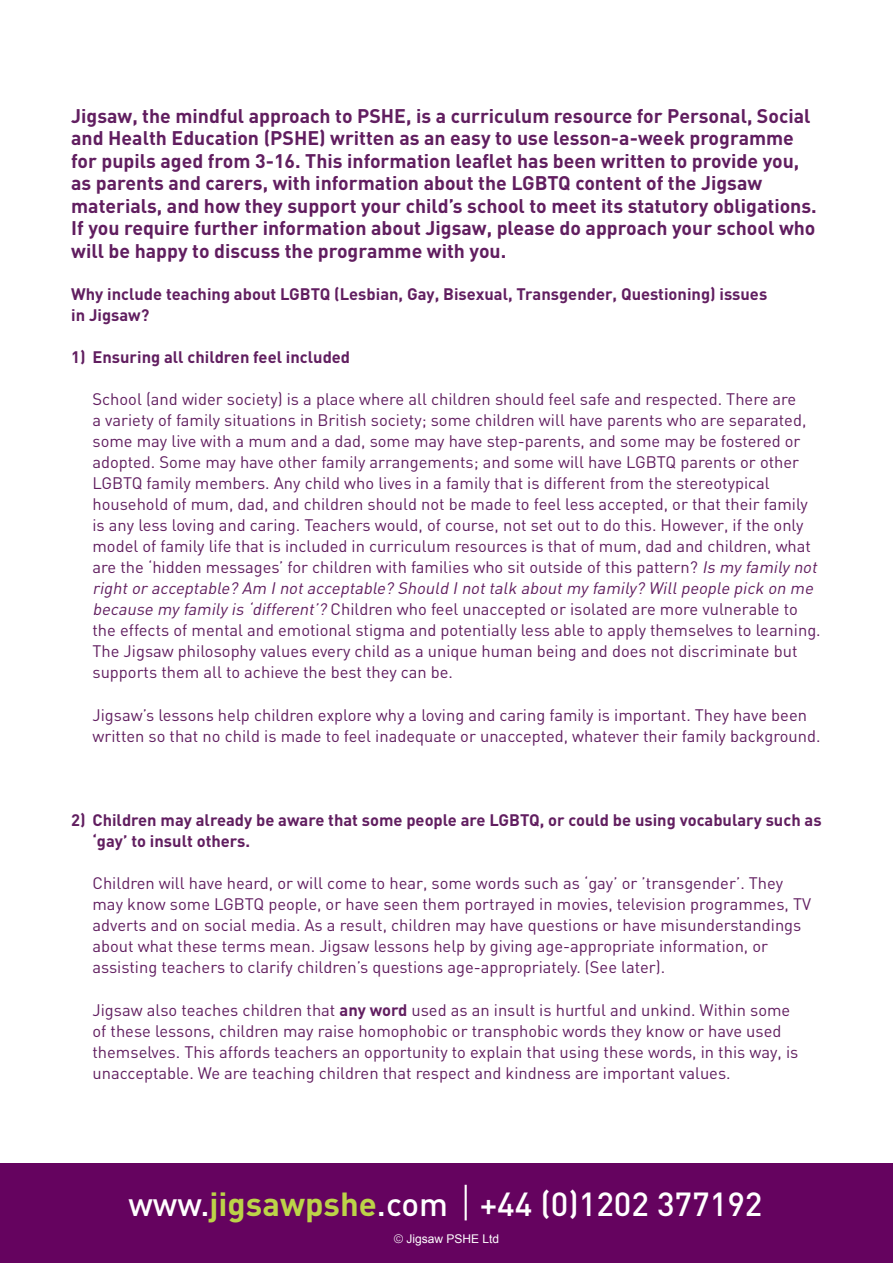
<style>
.page{position:relative;width:893px;height:1263px;background:#fff}
.page>*{position:absolute;margin:0;border:0;box-sizing:border-box;transform-origin:0 0}
.t1{font:500 33px "DIN";color:#fff}
.t2{font:700 19.5px/22.5px "DIN";color:#611e60}
.t3{font:16.5px/21px "DIN";color:#611e60}
.t4{font:700 16.5px/21px "DIN";color:#611e60}
.t5{font:12px "Arial";color:#fff}
.s1{font-style:italic}
.s2{font-weight:700}
.s3{font-weight:700;color:#bcd348}
.s4{font-weight:300}
</style>
<div class="page">
<div style="left:0;top:1163px;width:893px;height:100px;background:#65035f"></div>
<hr style="left:465px;top:1185px;width:2px;height:35px;background:#fff">
<p class="t2" style="left:71px;top:103px;width:747px">Jigsaw, the mindful approach to PSHE, is a curriculum resource for Personal, Social and Health Education (PSHE) written as an easy to use lesson-a-week programme for pupils aged from 3-16. This information leaflet has been written to provide you, as parents and carers, with information about the LGBTQ content of the Jigsaw materials, and how they support your child’s school to meet its statutory obligations.<br>If you require further information about Jigsaw, please do approach your school who will be happy to discuss the programme with you.</p>
<p class="t4" style="left:71px;top:283px;width:698px">Why include teaching about LGBTQ (Lesbian, Gay, Bisexual, Transgender, Questioning) issues in Jigsaw?</p>
<p class="t4" style="left:71px;top:346px;width:280px">1) Ensuring all children feel included</p>
<p class="t3" style="left:92px;top:389px;width:730px">School (and wider society) is a place where all children should feel safe and respected. There are<br>a variety of family situations in British society; some children will have parents who are separated, some may live with a mum and a dad, some may have step-parents, and some may be fostered or adopted. Some may have other family arrangements; and some will have LGBTQ parents or other LGBTQ family members. Any child who lives in a family that is different from the stereotypical household of mum, dad, and children should not be made to feel less accepted, or that their family is any less loving and caring. Teachers would, of course, not set out to do this. However, if the only model of family life that is included in curriculum resources is that of mum, dad and children, what are the ‘hidden messages’ for children with families who sit outside of this pattern? <span class="s1">Is my family not rightor acceptable? Am Inotacceptable? Should Inottalk aboutmy family? Willpeople pick on me because my family is ‘different’?</span> Children who feel unaccepted or isolated are more vulnerable to the effects of mental and emotional stigma and potentially less able to apply themselves to learning.<br>The Jigsaw philosophy values every child as a unique human being and does not discriminate but supports them all to achieve the best they can be.</p>
<p class="t3" style="left:92px;top:704px;width:729px">Jigsaw’s lessons help children explore why a loving and caring family is important. They have been written so that no child is made to feel inadequate or unaccepted, whatever their family background.</p>
<p class="t4" style="left:92px;top:809px;width:731px;text-indent:-21px">2) Children may already be aware that some people are LGBTQ, or could be using vocabulary such as ‘gay’ to insult others.</p>
<p class="t3" style="left:92px;top:873px;width:720px">Children will have heard, or will come to hear, some words such as ‘gay’ or ’transgender’. They may know some LGBTQ people, or have seen them portrayed in movies, television programmes, TV adverts and on social media. As a result, children may have questions or have misunderstandings about what these terms mean. Jigsaw lessons help by giving age-appropriate information, or assisting teachers to clarify children’s questions age-appropriately. (See later).</p>
<p class="t3" style="left:92px;top:999px;width:707px">Jigsaw also teaches children that <span class="s2">any word</span> used as an insult is hurtful and unkind. Within some of these lessons, children may raise homophobic or transphobic words they know or have used themselves. This affords teachers an opportunity to explain that using these words, in this way, is unacceptable. We are teaching children that respect and kindness are important values.</p>
<h1 class="t1" style="left:128px;top:1183px;width:636px">www.<span class="s3">jigsawpshe</span>.com +44 (0)1202 377192</h1>
<p class="t5" style="left:394px;top:1231px;width:107px"><span class="s4">©</span> Jigsaw PSHE Ltd</p>
</div>
